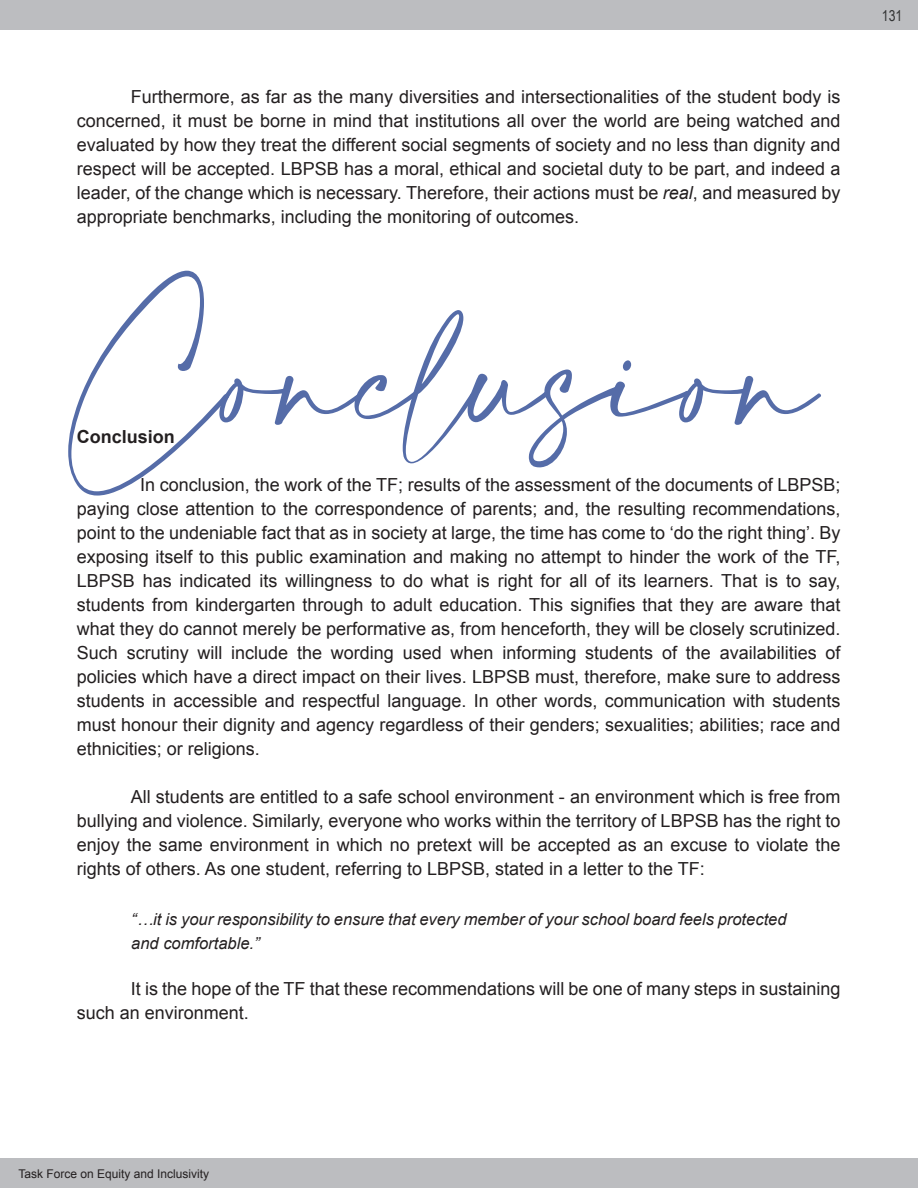
<style>
.page{position:relative;width:918px;height:1188px;background:#fff}
.page>*{position:absolute;margin:0;border:0;box-sizing:border-box;transform-origin:0 0}
.t1{font:111.3px "Amalfi Coast";color:#556ca8}
.t2{font:18px/24px "Arial";color:#231f20;text-align:justify}
.t3{font:700 18px "Arial";color:#231f20}
.t4{font:italic 16.5px/24px "Arial";color:#231f20}
.t5{font:15px "Arial Narrow";color:#313232}
.t6{font:12px "Arial";color:#231f20}
.s1{font-style:italic}
</style>
<div class="page">
<div style="left:0;top:1158px;width:918px;height:30px;background:#bcbdc0"></div>
<div style="left:0;top:0;width:918px;height:30px;background:#bcbdc0"></div>
<p class="t2" style="left:77px;top:85px;width:765px;text-indent:54px">Furthermore, as far as the many diversities and intersectionalities of the student body is concerned, it must be borne in mind that institutions all over the world are being watched and evaluated by how they treat the different social segments of society and no less than dignity and respect will be accepted. LBPSB has a moral, ethical and societal duty to be part, and indeed a leader, of the change which is necessary. Therefore, their actions must be <span class="s1">real</span>, and measured by appropriate benchmarks, including the monitoring of outcomes.</p>
<h1 class="t1" style="left:71px;top:318px;width:749px">Conclusion</h1>
<p class="t3" style="left:77px;top:425px;width:100px">Conclusion</p>
<p class="t2" style="left:77px;top:473px;width:765px;text-indent:63px">In conclusion, the work of the TF; results of the assessment of the documents of LBPSB; paying close attention to the correspondence of parents; and, the resulting recommendations, point to the undeniable fact that as in society at large, the time has come to ‘do the right thing’. By exposing itself to this public examination and making no attempt to hinder the work of the TF, LBPSB has indicated its willingness to do what is right for all of its learners. That is to say, students from kindergarten through to adult education. This signifies that they are aware that what they do cannot merely be performative as, from henceforth, they will be closely scrutinized.<br>Such scrutiny will include the wording used when informing students of the availabilities of policies which have a direct impact on their lives. LBPSB must, therefore, make sure to address students in accessible and respectful language. In other words, communication with students must honour their dignity and agency regardless of their genders; sexualities; abilities; race and ethnicities; or religions.</p>
<p class="t2" style="left:77px;top:785px;width:765px;text-indent:54px">All students are entitled to a safe school environment - an environment which is free from bullying and violence. Similarly, everyone who works within the territory of LBPSB has the right to enjoy the same environment in which no pretext will be accepted as an excuse to violate the rights of others. As one student, referring to LBPSB, stated in a letter to the TF:</p>
<p class="t4" style="left:131px;top:907px;width:657px">“…it is your responsibility to ensure that every member of your school board feels protected and comfortable.”</p>
<p class="t2" style="left:77px;top:977px;width:765px;text-indent:54px">It is the hope of the TF that these recommendations will be one of many steps in sustaining such an environment.</p>
<p class="t5" style="left:882px;top:4px;width:22px">131</p>
<p class="t6" style="left:19px;top:1166px;width:192px">Task Force on Equity and Inclusivity</p>
</div>
